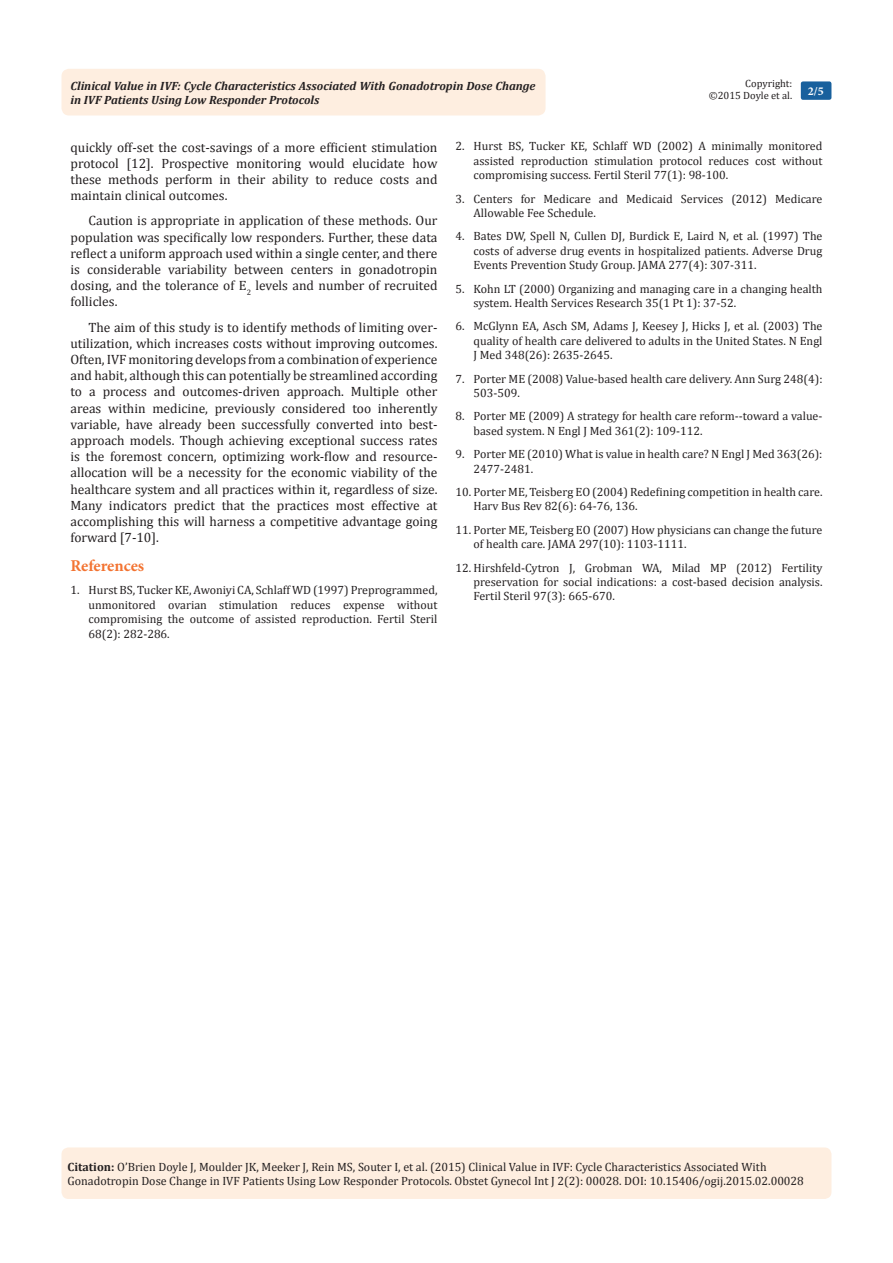
<style>
.page{position:relative;width:893px;height:1263px;background:#fff}
.page>*{position:absolute;margin:0;border:0;box-sizing:border-box;transform-origin:0 0}
.t1{font:700 16.5px "Minion Pro";letter-spacing:-.005em;color:#f37331}
.t2{font:13.5px/16.2px "Cambria";color:#231f20;text-align:justify}
.t3{font:12px/14.4px "Cambria";color:#231f20}
.t4{font:italic 700 12px/14.4px "Cambria";color:#231f20}
.t5{font:700 12px "Minion Pro";color:#fff}
.t6{font:10.5px "Cambria";color:#231f20}
.s1{font-weight:700}
</style>
<div class="page">
<div style="left:62px;top:69px;width:484px;height:47px;background:#feeee0;border-radius:8px"></div>
<div style="left:801px;top:81px;width:30px;height:19px;background:#18609d;border-radius:2px"></div>
<div style="left:62px;top:1147px;width:769px;height:52px;background:#feeee0;border-radius:7px"></div>
<p class="t6" style="left:745px;top:77px;width:48px">Copyright:</p>
<p class="t6" style="left:709px;top:89px;width:85px">©2015 Doyle et al.</p>
<p class="t4" style="left:70px;top:78px;width:466px">Clinical Value in IVF: Cycle Characteristics Associated With Gonadotropin Dose Change in IVF Patients Using Low Responder Protocols</p>
<p class="t5" style="left:808px;top:83px;width:17px">2/5</p>
<p class="t2" style="left:70px;top:139px;width:368px">quickly off-set the cost-savings of a more efficient stimulation protocol [12]. Prospective monitoring would elucidate how these methods perform in their ability to reduce costs and maintain clinical outcomes.</p>
<p class="t2" style="left:70px;top:213px;width:368px;text-indent:18px">Caution is appropriate in application of these methods. Our population was specifically low responders. Further, these data reflect a uniform approach used within a single center, and there is considerable variability between centers in gonadotropin dosing, and the tolerance of E<sub>2</sub> levels and number of recruited follicles.</p>
<p class="t2" style="left:70px;top:319px;width:368px;text-indent:18px">The aim of this study is to identify methods of limiting over&shy;utilization, which increases costs without improving outcomes.<br>Often, IVF monitoring develops from a combination of experience and habit, although this can potentially be streamlined according to a process and outcomes-driven approach. Multiple other areas within medicine, previously considered too inherently variable, have already been successfully converted into best&shy;approach models. Though achieving exceptional success rates is the foremost concern, optimizing work-flow and resource&shy;allocation will be a necessity for the economic viability of the healthcare system and all practices within it, regardless of size.<br>Many indicators predict that the practices most effective at accomplishing this will harness a competitive advantage going forward [7-10].</p>
<p class="t1" style="left:70px;top:554px;width:75px">References</p>
<p class="t3" style="left:88px;top:583px;width:350px;text-align:justify;text-indent:-18px">1. Hurst BS, Tucker KE, Awoniyi CA, Schlaff WD (1997) Preprogrammed, unmonitored ovarian stimulation reduces expense without compromising the outcome of assisted reproduction. Fertil Steril 68(2): 282-286.</p>
<p class="t3" style="left:473px;top:139px;width:350px;text-align:justify;text-indent:-18px">2. Hurst BS, Tucker KE, Schlaff WD (2002) A minimally monitored assisted reproduction stimulation protocol reduces cost without compromising success. Fertil Steril 77(1): 98-100.</p>
<p class="t3" style="left:473px;top:191px;width:350px;text-indent:-18px">3. Centers for Medicare and Medicaid Services (2012) Medicare<br>Allowable Fee Schedule.</p>
<p class="t3" style="left:473px;top:229px;width:350px;text-align:justify;text-indent:-18px">4. Bates DW, Spell N, Cullen DJ, Burdick E, Laird N, et al. (1997) The costs of adverse drug events in hospitalized patients. Adverse Drug Events Prevention Study Group. JAMA 277(4): 307-311.</p>
<p class="t3" style="left:473px;top:281px;width:350px;text-indent:-18px">5. Kohn LT (2000) Organizing and managing care in a changing health system. Health Services Research 35(1 Pt 1): 37-52.</p>
<p class="t3" style="left:473px;top:319px;width:350px;text-align:justify;text-indent:-18px">6. McGlynn EA, Asch SM, Adams J, Keesey J, Hicks J, et al. (2003) The quality of health care delivered to adults in the United States. N Engl J Med 348(26): 2635-2645.</p>
<p class="t3" style="left:473px;top:371px;width:350px;text-indent:-18px">7. Porter ME (2008) Value-based health care delivery. Ann Surg 248(4):<br>503-509.</p>
<p class="t3" style="left:473px;top:409px;width:350px;text-indent:-18px">8. Porter ME (2009) A strategy for health care reform--toward a value&shy;based system. N Engl J Med 361(2): 109-112.</p>
<p class="t3" style="left:473px;top:447px;width:350px;text-indent:-18px">9. Porter ME (2010) What is value in health care? N Engl J Med 363(26):<br>2477-2481.</p>
<p class="t3" style="left:473px;top:485px;width:350px;text-indent:-18px">10. Porter ME, Teisberg EO (2004) Redefining competition in health care.<br>Harv Bus Rev 82(6): 64-76, 136.</p>
<p class="t3" style="left:473px;top:522px;width:350px;text-indent:-18px">11. Porter ME, Teisberg EO (2007) How physicians can change the future of health care. JAMA 297(10): 1103-1111.</p>
<p class="t3" style="left:473px;top:560px;width:350px;text-align:justify;text-indent:-18px">12. Hirshfeld-Cytron J, Grobman WA, Milad MP (2012) Fertility preservation for social indications: a cost-based decision analysis.<br>Fertil Steril 97(3): 665-670.</p>
<p class="t3" style="left:68px;top:1159px;width:738px"><span class="s1">Citation:</span> O’Brien Doyle J, Moulder JK, Meeker J, Rein MS, Souter I, et al. (2015) Clinical Value in IVF: Cycle Characteristics Associated With<br>Gonadotropin Dose Change in IVF Patients Using Low Responder Protocols. Obstet Gynecol Int J 2(2): 00028. DOI: 10.15406/ogij.2015.02.00028</p>
</div>
